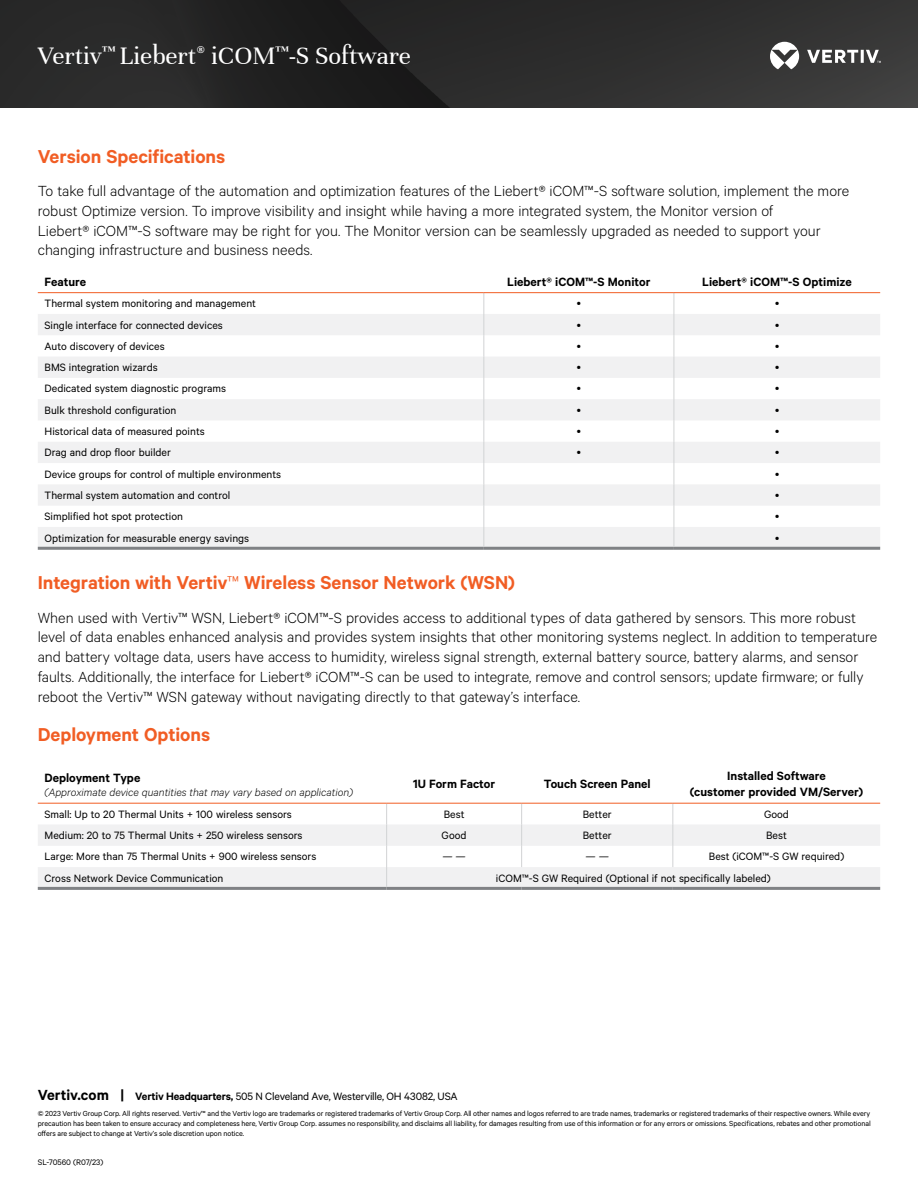
<style>
.page{position:relative;width:918px;height:1188px;background:#fff}
.page>*{position:absolute;margin:0;border:0;box-sizing:border-box;transform-origin:0 0}
.t1{font:27px "Unna";color:#fff}
.t2{font:600 21px "Calibre";color:#f15d24}
.t3{font:300 16.5px/19.8px "Calibre";color:#000}
.t4{font:600 13.5px/16.2px "Calibre";color:#000;text-align:center}
.t5{font:12px "Calibre";color:#000}
.t6{font:italic 300 12px "Calibre";color:#000}
.t7{font:italic 12px "Calibre";color:#000}
.t8{font:9px "Calibre";color:#000}
.t9{font:8.25px/9.8px "Calibre";letter-spacing:-.01em;color:#000;text-align:justify}
.s1{font-weight:300}
.s2{font-weight:600;font-size:16.5px}
.s3{font-weight:600}
</style>
<div class="page">
<img style="left:0;top:0;width:918px;height:108px">
<svg style="left:770px;top:42px;width:111px;height:27px"></svg>
<svg style="left:38px;top:293px;width:842px;height:21px"></svg>
<svg style="left:38px;top:314px;width:842px;height:233px"></svg>
<svg style="left:38px;top:357px;width:842px;height:149px;fill:#f1f1f2"></svg>
<hr style="left:38px;top:547px;width:446px;height:3px;background:#808285">
<hr style="left:484px;top:547px;width:190px;height:3px;background:#808285">
<hr style="left:674px;top:547px;width:206px;height:3px;background:#808285">
<svg style="left:484px;top:293px;width:1px;height:254px"></svg>
<svg style="left:674px;top:293px;width:1px;height:254px"></svg>
<hr style="left:38px;top:292px;width:446px;height:1px;background:#f15d24">
<hr style="left:484px;top:292px;width:190px;height:1px;background:#f15d24">
<hr style="left:674px;top:292px;width:206px;height:1px;background:#f15d24">
<svg style="left:38px;top:802px;width:842px;height:22px"></svg>
<svg style="left:38px;top:824px;width:842px;height:63px;fill:#f1f1f2"></svg>
<hr style="left:38px;top:887px;width:349px;height:3px;background:#808285">
<hr style="left:387px;top:887px;width:135px;height:3px;background:#808285">
<hr style="left:522px;top:887px;width:151px;height:3px;background:#808285">
<hr style="left:673px;top:887px;width:207px;height:3px;background:#808285">
<svg style="left:521px;top:804px;width:1px;height:63px"></svg>
<svg style="left:673px;top:804px;width:1px;height:63px"></svg>
<svg style="left:386px;top:804px;width:1px;height:83px"></svg>
<hr style="left:38px;top:803px;width:349px;height:1px;background:#f15d24">
<hr style="left:387px;top:803px;width:135px;height:1px;background:#f15d24">
<hr style="left:522px;top:803px;width:151px;height:1px;background:#f15d24">
<hr style="left:673px;top:803px;width:207px;height:1px;background:#f15d24">
<h1 class="t1" style="left:38px;top:40px;width:375px">Vertiv<sup>™</sup> Liebert<sup>®</sup> iCOM<sup>™</sup>-S Software</h1>
<p class="t2" style="left:38px;top:144px;width:189px">Version Specifications</p>
<p class="t3" style="left:38px;top:180px;width:813px">To take full advantage of the automation and optimization features of the Liebert® iCOM™-S software solution, implement the more robust Optimize version. To improve visibility and insight while having a more integrated system, the Monitor version of<br>Liebert® iCOM™-S software may be right for you. The Monitor version can be seamlessly upgraded as needed to support your changing infrastructure and business needs.</p>
<p class="t4" style="left:45px;top:273px;width:43px">Feature</p>
<p class="t4" style="left:507px;top:273px;width:145px">Liebert® iCOM™-S Monitor</p>
<p class="t4" style="left:702px;top:273px;width:151px">Liebert® iCOM™-S Optimize</p>
<p class="t5" style="left:45px;top:296px;width:213px">Thermal system monitoring and management</p>
<p class="t5" style="left:577px;top:296px;width:6px">•</p>
<p class="t5" style="left:775px;top:296px;width:6px">•</p>
<p class="t5" style="left:45px;top:318px;width:180px">Single interface for connected devices</p>
<p class="t5" style="left:577px;top:318px;width:6px">•</p>
<p class="t5" style="left:775px;top:318px;width:6px">•</p>
<p class="t5" style="left:45px;top:339px;width:122px">Auto discovery of devices</p>
<p class="t5" style="left:577px;top:339px;width:6px">•</p>
<p class="t5" style="left:775px;top:339px;width:6px">•</p>
<p class="t5" style="left:45px;top:360px;width:115px">BMS integration wizards</p>
<p class="t5" style="left:577px;top:360px;width:6px">•</p>
<p class="t5" style="left:775px;top:360px;width:6px">•</p>
<p class="t5" style="left:45px;top:382px;width:183px">Dedicated system diagnostic programs</p>
<p class="t5" style="left:577px;top:382px;width:6px">•</p>
<p class="t5" style="left:775px;top:382px;width:6px">•</p>
<p class="t5" style="left:45px;top:403px;width:133px">Bulk threshold configuration</p>
<p class="t5" style="left:577px;top:403px;width:6px">•</p>
<p class="t5" style="left:775px;top:403px;width:6px">•</p>
<p class="t5" style="left:45px;top:424px;width:162px">Historical data of measured points</p>
<p class="t5" style="left:577px;top:424px;width:6px">•</p>
<p class="t5" style="left:775px;top:424px;width:6px">•</p>
<p class="t5" style="left:45px;top:446px;width:128px">Drag and drop floor builder</p>
<p class="t5" style="left:577px;top:446px;width:6px">•</p>
<p class="t5" style="left:775px;top:446px;width:6px">•</p>
<p class="t5" style="left:45px;top:467px;width:238px">Device groups for control of multiple environments</p>
<p class="t5" style="left:775px;top:467px;width:6px">•</p>
<p class="t5" style="left:45px;top:488px;width:187px">Thermal system automation and control</p>
<p class="t5" style="left:775px;top:488px;width:6px">•</p>
<p class="t5" style="left:45px;top:509px;width:140px">Simplified hot spot protection</p>
<p class="t5" style="left:775px;top:509px;width:6px">•</p>
<p class="t5" style="left:45px;top:531px;width:206px">Optimization for measurable energy savings</p>
<p class="t5" style="left:775px;top:531px;width:6px">•</p>
<p class="t2" style="left:38px;top:570px;width:479px">Integration with Vertiv<span class="s1">™</span> Wireless Sensor Network (WSN)</p>
<p class="t3" style="left:38px;top:607px;width:841px">When used with Vertiv™ WSN, Liebert® iCOM™-S provides access to additional types of data gathered by sensors. This more robust level of data enables enhanced analysis and provides system insights that other monitoring systems neglect. In addition to temperature and battery voltage data, users have access to humidity, wireless signal strength, external battery source, battery alarms, and sensor faults. Additionally, the interface for Liebert® iCOM™-S can be used to integrate, remove and control sensors; update firmware; or fully reboot the Vertiv™ WSN gateway without navigating directly to that gateway’s interface.</p>
<p class="t2" style="left:38px;top:722px;width:174px">Deployment Options</p>
<p class="t4" style="left:45px;top:769px;width:97px">Deployment Type</p>
<p class="t6" style="left:45px;top:785px;width:310px">(Approximate device quantities that may vary based on application)</p>
<p class="t4" style="left:413px;top:776px;width:84px">1U Form Factor</p>
<p class="t4" style="left:544px;top:776px;width:108px">Touch Screen Panel</p>
<p class="t4" style="left:690px;top:768px;width:175px">Installed Software<br>(customer provided VM/Server)</p>
<p class="t5" style="left:45px;top:807px;width:249px">Small: Up to 20 Thermal Units + 100 wireless sensors</p>
<p class="t5" style="left:444px;top:807px;width:22px">Best</p>
<p class="t5" style="left:583px;top:807px;width:30px">Better</p>
<p class="t5" style="left:764px;top:807px;width:26px">Good</p>
<p class="t5" style="left:45px;top:828px;width:259px">Medium: 20 to 75 Thermal Units + 250 wireless sensors</p>
<p class="t5" style="left:442px;top:828px;width:26px">Good</p>
<p class="t5" style="left:583px;top:828px;width:30px">Better</p>
<p class="t5" style="left:766px;top:828px;width:22px">Best</p>
<p class="t5" style="left:45px;top:850px;width:273px">Large: More than 75 Thermal Units + 900 wireless sensors</p>
<p class="t7" style="left:443px;top:850px;width:25px">— —</p>
<p class="t7" style="left:586px;top:850px;width:25px">— —</p>
<p class="t5" style="left:709px;top:850px;width:137px">Best (iCOM™-S GW required)</p>
<p class="t5" style="left:45px;top:871px;width:180px">Cross Network Device Communication</p>
<p class="t5" style="left:496px;top:871px;width:276px">iCOM™-S GW Required (Optional if not specifically labeled)</p>
<p class="t5" style="left:38px;top:1089px;width:421px"><span class="s2">Vertiv.com |</span> <span class="s3">Vertiv Headquarters,</span> 505 N Cleveland Ave, Westerville, OH 43082, USA</p>
<p class="t9" style="left:38px;top:1108px;width:834px">© 2023 Vertiv Group Corp. All rights reserved. Vertiv™ and the Vertiv logo are trademarks or registered trademarks of Vertiv Group Corp. All other names and logos referred to are trade names, trademarks or registered trademarks of their respective owners. While every precaution has been taken to ensure accuracy and completeness here, Vertiv Group Corp. assumes no responsibility, and disclaims all liability, for damages resulting from use of this information or for any errors or omissions. Specifications, rebates and other promotional offers are subject to change at Vertiv’s sole discretion upon notice.</p>
<p class="t8" style="left:38px;top:1157px;width:67px">SL-70560 (R07/23)</p>
</div>
